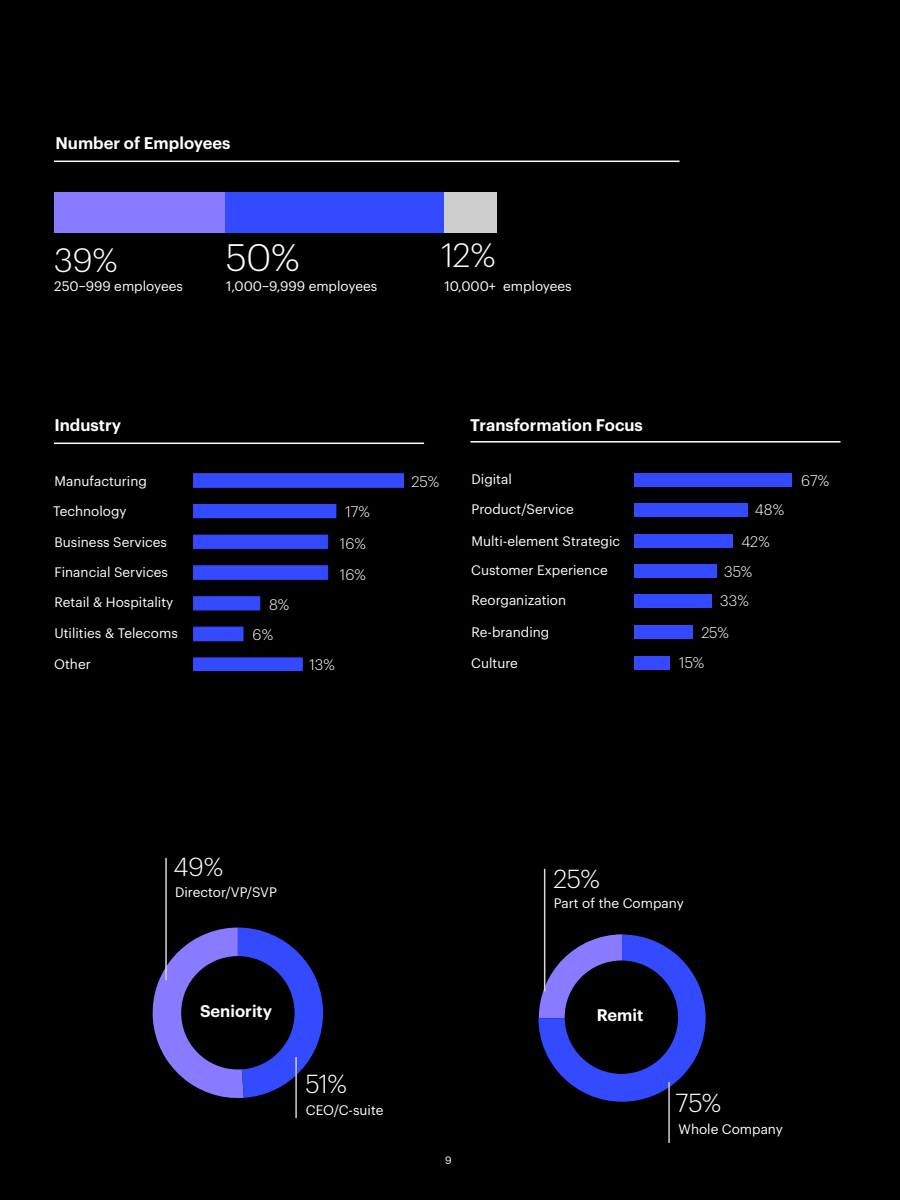
<style>
.page{position:relative;width:900px;height:1200px;background:#000}
.page>*{position:absolute;margin:0;border:0;box-sizing:border-box;transform-origin:0 0}
.t1{font:300 37.5px "Graphik";color:#fff}
.t2{font:300 33px "Graphik";color:#fff}
.t3{font:300 25.5px "Graphik";letter-spacing:-.01em;color:#fff}
.t4{font:600 16.5px "Graphik";color:#fff}
.t5{font:300 15px/32.1px "Graphik";letter-spacing:-.005em;color:#fff}
.t6{font:13.5px "Graphik";color:#fff}
.t7{font:10.5px "Graphik";color:#fff}
</style>
<div class="page">
<svg style="left:538px;top:934px;width:168px;height:168px;background:#2e38a6"></svg>
<div style="left:565px;top:961px;width:113px;height:113px;background:#000;border-radius:50%"></div>
<hr style="left:544px;top:869px;width:1px;height:122px;background:#d9d9d9">
<hr style="left:668px;top:1082px;width:2px;height:61px;background:#d0cfce">
<svg style="left:150px;top:928px;width:173px;height:173px;background:#3c3fa4"></svg>
<div style="left:181px;top:956px;width:114px;height:113px;background:#000;border-radius:50%"></div>
<hr style="left:295px;top:1057px;width:2px;height:61px;background:#d0cfce">
<hr style="left:165px;top:858px;width:2px;height:122px;background:#d9d9d9">
<div style="left:444px;top:192px;width:52px;height:40px;background:#cecece"></div>
<div style="left:225px;top:192px;width:219px;height:40px;background:#334aff"></div>
<div style="left:54px;top:192px;width:171px;height:40px;background:#887bff"></div>
<img style="left:194px;top:473px;width:209px;height:197px">
<div style="left:634px;top:657px;width:35px;height:13px;background:#334aff"></div>
<div style="left:634px;top:626px;width:59px;height:13px;background:#334aff"></div>
<div style="left:634px;top:594px;width:78px;height:14px;background:#334aff"></div>
<div style="left:634px;top:564px;width:83px;height:14px;background:#334aff"></div>
<div style="left:634px;top:535px;width:99px;height:13px;background:#334aff"></div>
<div style="left:634px;top:503px;width:113px;height:14px;background:#334aff"></div>
<div style="left:634px;top:473px;width:158px;height:14px;background:#334aff"></div>
<hr style="left:54px;top:443px;width:370px;height:1px;background:#fff">
<hr style="left:470px;top:441px;width:371px;height:2px;background:#fff">
<hr style="left:54px;top:161px;width:626px;height:1px;background:#fff">
<p class="t4" style="left:56px;top:136px;width:176px">Number of Employees</p>
<h2 class="t2" style="left:54px;top:246px;width:65px">39%</h2>
<h1 class="t1" style="left:226px;top:242px;width:75px">50%</h1>
<h2 class="t2" style="left:441px;top:242px;width:56px">12%</h2>
<p class="t6" style="left:54px;top:280px;width:130px">250–999 employees</p>
<p class="t6" style="left:226px;top:280px;width:153px">1,000–9,999 employees</p>
<p class="t6" style="left:444px;top:280px;width:129px">10,000+ employees</p>
<p class="t4" style="left:54px;top:418px;width:68px">Industry</p>
<p class="t6" style="left:55px;top:475px;width:94px">Manufacturing</p>
<p class="t6" style="left:53px;top:505px;width:75px">Technology</p>
<p class="t6" style="left:55px;top:537px;width:114px">Business Services</p>
<p class="t6" style="left:55px;top:566px;width:115px">Financial Services</p>
<p class="t6" style="left:55px;top:596px;width:120px">Retail &amp; Hospitality</p>
<p class="t6" style="left:54px;top:628px;width:125px">Utilities &amp; Telecoms</p>
<p class="t6" style="left:54px;top:659px;width:38px">Other</p>
<p class="t5" style="left:253px;top:590px;width:38px;line-height:30.6px;text-indent:17px">8%<br>6%</p>
<p class="t5" style="left:340px;top:497px;width:32px;text-align:center">17%<br>16%</p>
<p class="t5" style="left:340px;top:559px;width:28px">16%</p>
<p class="t5" style="left:310px;top:649px;width:27px">13%</p>
<p class="t5" style="left:412px;top:467px;width:29px">25%</p>
<p class="t4" style="left:470px;top:418px;width:174px">Transformation Focus</p>
<p class="t6" style="left:472px;top:474px;width:42px">Digital</p>
<p class="t6" style="left:472px;top:504px;width:104px">Product/Service</p>
<p class="t6" style="left:472px;top:535px;width:150px">Multi-element Strategic</p>
<p class="t6" style="left:471px;top:565px;width:138px">Customer Experience</p>
<p class="t6" style="left:472px;top:595px;width:96px">Reorganization</p>
<p class="t6" style="left:472px;top:626px;width:79px">Re-branding</p>
<p class="t6" style="left:471px;top:657px;width:48px">Culture</p>
<p class="t5" style="left:755px;top:495px;width:31px">48%</p>
<p class="t5" style="left:741px;top:526px;width:30px">42%</p>
<p class="t5" style="left:724px;top:557px;width:30px">35%</p>
<p class="t5" style="left:720px;top:586px;width:30px">33%</p>
<p class="t5" style="left:679px;top:618px;width:51px;line-height:30.2px;text-indent:22px">25%<br>15%</p>
<p class="t5" style="left:801px;top:465px;width:30px">67%</p>
<h3 class="t3" style="left:173px;top:857px;width:51px">49%</h3>
<p class="t6" style="left:175px;top:887px;width:103px">Director/VP/SVP</p>
<p class="t4" style="left:200px;top:1005px;width:74px">Seniority</p>
<h3 class="t3" style="left:305px;top:1073px;width:43px">51%</h3>
<p class="t6" style="left:306px;top:1104px;width:79px">CEO/C-suite</p>
<p class="t7" style="left:445px;top:1156px;width:8px">9</p>
<h3 class="t3" style="left:554px;top:868px;width:48px">25%</h3>
<p class="t6" style="left:554px;top:898px;width:132px">Part of the Company</p>
<p class="t4" style="left:597px;top:1008px;width:48px">Remit</p>
<h3 class="t3" style="left:676px;top:1093px;width:47px">75%</h3>
<p class="t6" style="left:678px;top:1123px;width:106px">Whole Company</p>
</div>
